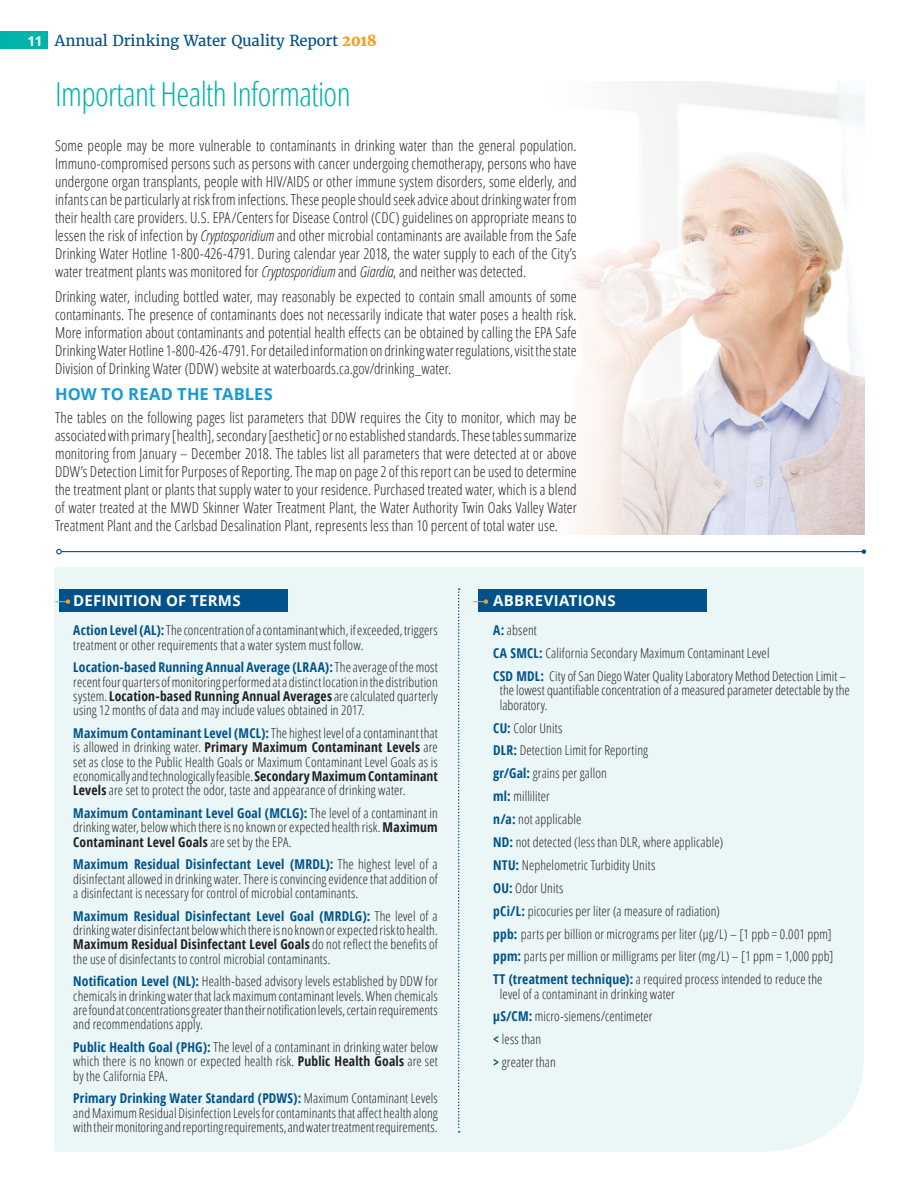
<style>
.page{position:relative;width:918px;height:1188px;background:#fff}
.page>*{position:absolute;margin:0;border:0;box-sizing:border-box;transform-origin:0 0}
.contact_info{font:300 condensed 33px "Open Sans";letter-spacing:-.02em;color:#00b4aa}
.subhead_2{font:700 16.5px "Open Sans";letter-spacing:.005em;color:#1999d6}
.text{font:300 condensed 15px/18px "Open Sans";color:#231f20;text-align:justify}
.t1{font:15px "Merriweather";letter-spacing:-.01em;color:#01528a}
.subhead_2-2{font:700 15px "Open Sans";letter-spacing:.015em;color:#fff}
.text-2{font:300 condensed 13.5px/14.2px "Open Sans";letter-spacing:.005em;color:#231f20;text-align:justify}
.s1{font-family:"Open Sans";font-weight:700;font-size:13.5px;color:#fff}
.s2{font-weight:800;color:#f89c23}
.s3{font-style:italic}
.s4{font-weight:700;color:#01528a}
.s5{font-weight:700}
</style>
<div class="page">
<img style="left:572px;top:81px;width:292px;height:454px">
<div style="left:54px;top:567px;width:810px;height:585px;background:#ebf6f6"></div>
<div style="left:478px;top:589px;width:229px;height:23px;background:#01528a"></div>
<div style="left:59px;top:589px;width:229px;height:23px;background:#01528a"></div>
<svg style="left:458px;top:588px;width:2px;height:545px"></svg>
<hr style="left:61px;top:551px;width:803px;height:1px;background:#01528a">
<svg style="left:56px;top:549px;width:6px;height:5px"></svg>
<svg style="left:862px;top:549px;width:4px;height:5px"></svg>
<svg style="left:55px;top:599px;width:15px;height:5px"></svg>
<svg style="left:473px;top:599px;width:15px;height:5px"></svg>
<div style="left:0;top:32px;width:48px;height:17px;background:#00b4aa"></div>
<p class="t1" style="left:27px;top:31px;width:351px"><span class="s1">11</span> Annual Drinking Water Quality Report <span class="s2">2018</span></p>
<p class="contact_info" style="left:55px;top:72px;width:297px">Important Health Information</p>
<p class="text" style="left:55px;top:136px;width:523px">Some people may be more vulnerable to contaminants in drinking water than the general population.<br>Immuno-compromised persons such as persons with cancer undergoing chemotherapy, persons who have undergone organ transplants, people with HIV/AIDS or other immune system disorders, some elderly, and infants can be particularly at risk from infections. These people should seek advice about drinking water from their health care providers. U.S. EPA/Centers for Disease Control (CDC) guidelines on appropriate means to lessen the risk of infection by <span class="s3">Cryptosporidium</span> and other microbial contaminants are available from the Safe Drinking Water Hotline 1-800-426-4791. During calendar year 2018, the water supply to each of the City’s water treatment plants was monitored for <span class="s3">Cryptosporidium</span> and <span class="s3">Giardia</span>, and neither was detected.</p>
<p class="text" style="left:55px;top:287px;width:523px">Drinking water, including bottled water, may reasonably be expected to contain small amounts of some contaminants. The presence of contaminants does not necessarily indicate that water poses a health risk.<br>More information about contaminants and potential health effects can be obtained by calling the EPA Safe Drinking Water Hotline 1-800-426-4791. For detailed information on drinking water regulations, visit the state Division of Drinking Water (DDW) website at waterboards.ca.gov/drinking_water.</p>
<p class="subhead_2" style="left:55px;top:382px;width:219px">HOW TO READ THE TABLES</p>
<p class="text" style="left:55px;top:408px;width:523px">The tables on the following pages list parameters that DDW requires the City to monitor, which may be associated with primary [health], secondary [aesthetic] or no established standards. These tables summarize monitoring from January – December 2018. The tables list all parameters that were detected at or above DDW’s Detection Limit for Purposes of Reporting. The map on page 2 of this report can be used to determine the treatment plant or plants that supply water to your residence. Purchased treated water, which is a blend of water treated at the MWD Skinner Water Treatment Plant, the Water Authority Twin Oaks Valley Water Treatment Plant and the Carlsbad Desalination Plant, represents less than 10 percent of total water use.</p>
<p class="subhead_2-2" style="left:73px;top:590px;width:169px">DEFINITION OF TERMS</p>
<p class="subhead_2-2" style="left:493px;top:590px;width:124px">ABBREVIATIONS</p>
<p class="text-2" style="left:73px;top:623px;width:366px"><span class="s4">Action Level (AL):</span> The concentration of a contaminant which, if exceeded, triggers treatment or other requirements that a water system must follow.</p>
<p class="text-2" style="left:73px;top:660px;width:366px"><span class="s4">Location-based Running Annual Average (LRAA):</span> The average of the most recent four quarters of monitoring performed at a distinct location in the distribution system. <span class="s5">Location-based Running Annual Averages</span> are calculated quarterly using 12 months of data and may include values obtained in 2017.</p>
<p class="text-2" style="left:73px;top:726px;width:366px"><span class="s4">Maximum Contaminant Level (MCL):</span> The highest level of a contaminant that is allowed in drinking water. <span class="s5">Primary Maximum Contaminant Levels</span> are set as close to the Public Health Goals or Maximum Contaminant Level Goals as is economically and technologically feasible. <span class="s5">Secondary Maximum Contaminant Levels</span> are set to protect the odor, taste and appearance of drinking water.</p>
<p class="text-2" style="left:73px;top:806px;width:366px"><span class="s4">Maximum Contaminant Level Goal (MCLG):</span> The level of a contaminant in drinking water, below which there is no known or expected health risk. <span class="s5">Maximum Contaminant Level Goals</span> are set by the EPA.</p>
<p class="text-2" style="left:73px;top:857px;width:366px"><span class="s4">Maximum Residual Disinfectant Level (MRDL):</span> The highest level of a disinfectant allowed in drinking water. There is convincing evidence that addition of a disinfectant is necessary for control of microbial contaminants.</p>
<p class="text-2" style="left:73px;top:908px;width:366px"><span class="s4">Maximum Residual Disinfectant Level Goal (MRDLG):</span> The level of a drinking water disinfectant below which there is no known or expected risk to health.<br><span class="s5">Maximum Residual Disinfectant Level Goals</span> do not reflect the benefits of the use of disinfectants to control microbial contaminants.</p>
<p class="text-2" style="left:73px;top:974px;width:366px"><span class="s4">Notification Level (NL):</span> Health-based advisory levels established by DDW for chemicals in drinking water that lack maximum contaminant levels. When chemicals are found at concentrations greater than their notification levels, certain requirements and recommendations apply.</p>
<p class="text-2" style="left:73px;top:1040px;width:366px"><span class="s4">Public Health Goal (PHG):</span> The level of a contaminant in drinking water below which there is no known or expected health risk. <span class="s5">Public Health Goals</span> are set by the California EPA.</p>
<p class="text-2" style="left:73px;top:1091px;width:366px"><span class="s4">Primary Drinking Water Standard (PDWS):</span> Maximum Contaminant Levels and Maximum Residual Disinfection Levels for contaminants that affect health along with their monitoring and reporting requirements, and water treatment requirements.</p>
<p class="text-2" style="left:493px;top:623px;width:45px"><span class="s4">A:</span> absent</p>
<p class="text-2" style="left:493px;top:646px;width:278px"><span class="s4">CA SMCL:</span> California Secondary Maximum Contaminant Level</p>
<p class="text-2" style="left:500px;top:669px;width:351px;text-align:left;text-indent:-7px"><span class="s4">CSD MDL:</span> City of San Diego Water Quality Laboratory Method Detection Limit – the lowest quantifiable concentration of a measured parameter detectable by the laboratory.</p>
<p class="text-2" style="left:493px;top:720px;width:71px"><span class="s4">CU:</span> Color Units</p>
<p class="text-2" style="left:493px;top:743px;width:156px"><span class="s4">DLR:</span> Detection Limit for Reporting</p>
<p class="text-2" style="left:493px;top:766px;width:115px"><span class="s4">gr/Gal:</span> grains per gallon</p>
<p class="text-2" style="left:493px;top:789px;width:58px"><span class="s4">ml:</span> milliliter</p>
<p class="text-2" style="left:493px;top:812px;width:90px"><span class="s4">n/a:</span> not applicable</p>
<p class="text-2" style="left:493px;top:835px;width:231px"><span class="s4">ND:</span> not detected (less than DLR, where applicable)</p>
<p class="text-2" style="left:493px;top:857px;width:164px"><span class="s4">NTU:</span> Nephelometric Turbidity Units</p>
<p class="text-2" style="left:493px;top:880px;width:72px"><span class="s4">OU:</span> Odor Units</p>
<p class="text-2" style="left:493px;top:903px;width:228px"><span class="s4">pCi/L:</span> picocuries per liter (a measure of radiation)</p>
<p class="text-2" style="left:493px;top:926px;width:340px"><span class="s4">ppb:</span> parts per billion or micrograms per liter (μg/L) – [1 ppb = 0.001 ppm]</p>
<p class="text-2" style="left:493px;top:949px;width:342px"><span class="s4">ppm:</span> parts per million or milligrams per liter (mg/L) – [1 ppm = 1,000 ppb]</p>
<p class="text-2" style="left:500px;top:972px;width:324px;text-indent:-7px"><span class="s4">TT (treatment technique):</span> a required process intended to reduce the level of a contaminant in drinking water</p>
<p class="text-2" style="left:493px;top:1009px;width:161px"><span class="s4">μS/CM:</span> micro-siemens/centimeter</p>
<p class="text-2" style="left:493px;top:1032px;width:50px"><span class="s4">&lt;</span> less than</p>
<p class="text-2" style="left:493px;top:1055px;width:64px"><span class="s4">&gt;</span> greater than</p>
</div>
